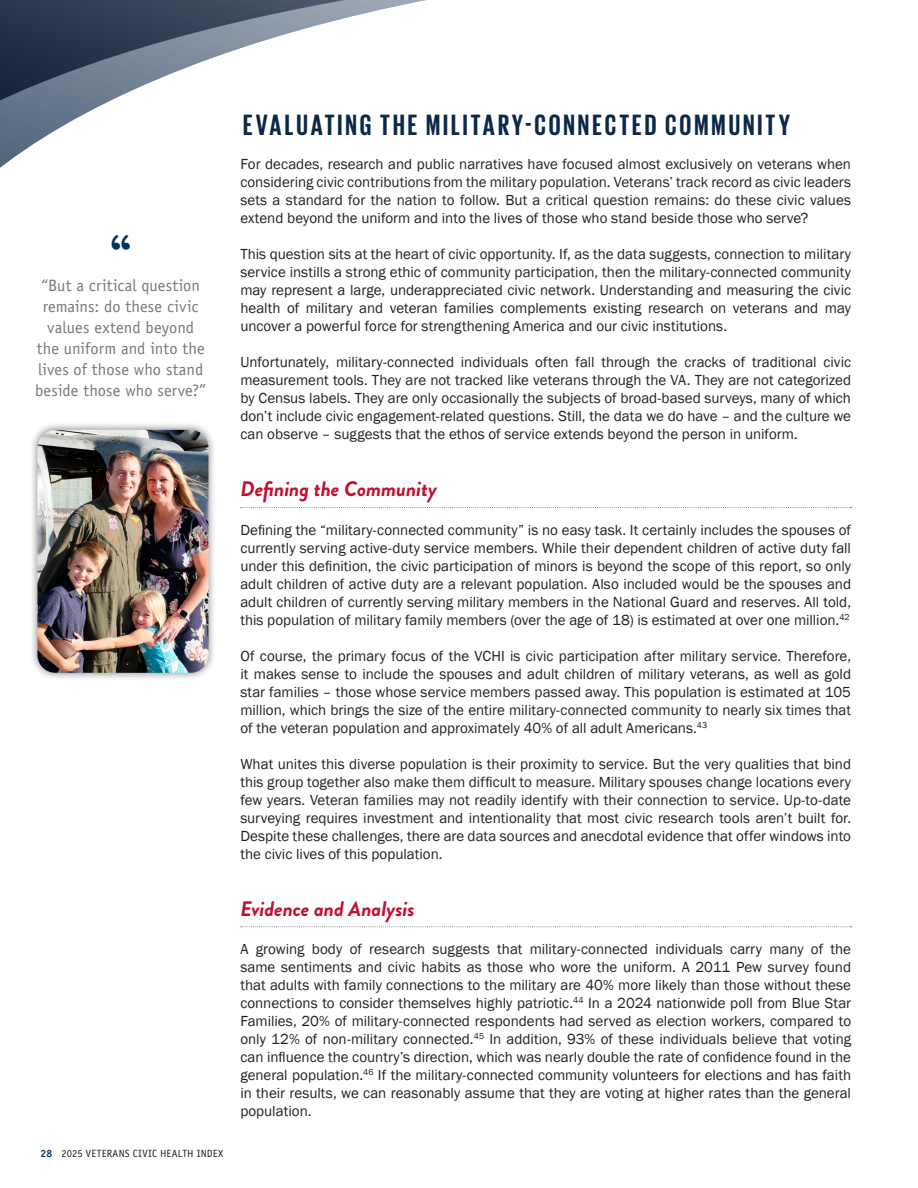
<style>
.page{position:relative;width:918px;height:1188px;background:#fff}
.page>*{position:absolute;margin:0;border:0;box-sizing:border-box;transform-origin:0 0}
.t1{font:900 49.5px "Brandon Grotesque";color:#003562}
.BODY_Head{font:700 30px "Giorgio Sans";letter-spacing:.1em;color:#0c2848}
.BODY_Main_Sub{font:italic 700 21px "Brandon Grotesque";letter-spacing:-.005em;color:#c3102f}
.t2{font:16.5px/21px "Officina Sans Std";letter-spacing:.005em;color:#76787b;text-align:center}
.Body{font:15px/18px "Franklin Gothic";color:#231f20;text-align:justify}
.t3{font:10.5px "Officina Sans Std";letter-spacing:.015em;color:#231f20}
.s1{font-weight:700;color:#003a62}
</style>
<div class="page">
<svg style="left:0;top:0;width:427px;height:168px"></svg>
<svg style="left:241px;top:507px;width:611px;height:1px"></svg>
<svg style="left:241px;top:926px;width:611px;height:1px"></svg>
<div style="left:29px;top:422px;width:188px;height:259px;background:#231f20;opacity:.55"></div>
<img style="left:37px;top:430px;width:171px;height:243px">
<p class="t1" style="left:111px;top:218px;width:21px">“</p>
<p class="t2" style="left:35px;top:275px;width:173px">“But a critical question remains: do these civic values extend beyond the uniform and into the lives of those who stand beside those who serve?”</p>
<p class="t3" style="left:40px;top:1147px;width:184px"><span class="s1">28</span> 2025 VETERANS CIVIC HEALTH INDEX</p>
<p class="BODY_Head" style="left:243px;top:110px;width:549px">EVALUATING THE MILITARY-CONNECTED COMMUNITY</p>
<p class="Body" style="left:240px;top:156px;width:612px">For decades, research and public narratives have focused almost exclusively on veterans when considering civic contributions from the military population. Veterans’ track record as civic leaders sets a standard for the nation to follow. But a critical question remains: do these civic values extend beyond the uniform and into the lives of those who stand beside those who serve?</p>
<p class="Body" style="left:240px;top:246px;width:612px">This question sits at the heart of civic opportunity. If, as the data suggests, connection to military service instills a strong ethic of community participation, then the military-connected community may represent a large, underappreciated civic network. Understanding and measuring the civic health of military and veteran families complements existing research on veterans and may uncover a powerful force for strengthening America and our civic institutions.</p>
<p class="Body" style="left:240px;top:354px;width:612px">Unfortunately, military-connected individuals often fall through the cracks of traditional civic measurement tools. They are not tracked like veterans through the VA. They are not categorized by Census labels. They are only occasionally the subjects of broad-based surveys, many of which don’t include civic engagement-related questions. Still, the data we do have – and the culture we can observe – suggests that the ethos of service extends beyond the person in uniform.</p>
<p class="BODY_Main_Sub" style="left:240px;top:474px;width:198px">Defining the Community</p>
<p class="Body" style="left:240px;top:521px;width:612px">Defining the “military-connected community” is no easy task. It certainly includes the spouses of currently serving active-duty service members. While their dependent children of active duty fall under this definition, the civic participation of minors is beyond the scope of this report, so only adult children of active duty are a relevant population. Also included would be the spouses and adult children of currently serving military members in the National Guard and reserves. All told, this population of military family members (over the age of 18) is estimated at over one million.<sup>42</sup></p>
<p class="Body" style="left:240px;top:647px;width:612px">Of course, the primary focus of the VCHI is civic participation after military service. Therefore, it makes sense to include the spouses and adult children of military veterans, as well as gold star families – those whose service members passed away. This population is estimated at 105 million, which brings the size of the entire military-connected community to nearly six times that of the veteran population and approximately 40% of all adult Americans.<sup>43</sup></p>
<p class="Body" style="left:240px;top:755px;width:612px">What unites this diverse population is their proximity to service. But the very qualities that bind this group together also make them difficult to measure. Military spouses change locations every few years. Veteran families may not readily identify with their connection to service. Up-to-date surveying requires investment and intentionality that most civic research tools aren’t built for.<br>Despite these challenges, there are data sources and anecdotal evidence that offer windows into the civic lives of this population.</p>
<p class="BODY_Main_Sub" style="left:240px;top:893px;width:176px">Evidence and Analysis</p>
<p class="Body" style="left:240px;top:940px;width:612px">A growing body of research suggests that military-connected individuals carry many of the same sentiments and civic habits as those who wore the uniform. A 2011 Pew survey found that adults with family connections to the military are 40% more likely than those without these connections to consider themselves highly patriotic.<sup>44</sup> In a 2024 nationwide poll from Blue Star Families, 20% of military-connected respondents had served as election workers, compared to only 12% of non-military connected.<sup>45</sup> In addition, 93% of these individuals believe that voting can influence the country’s direction, which was nearly double the rate of confidence found in the general population.<sup>46</sup> If the military-connected community volunteers for elections and has faith in their results, we can reasonably assume that they are voting at higher rates than the general population.</p>
</div>
